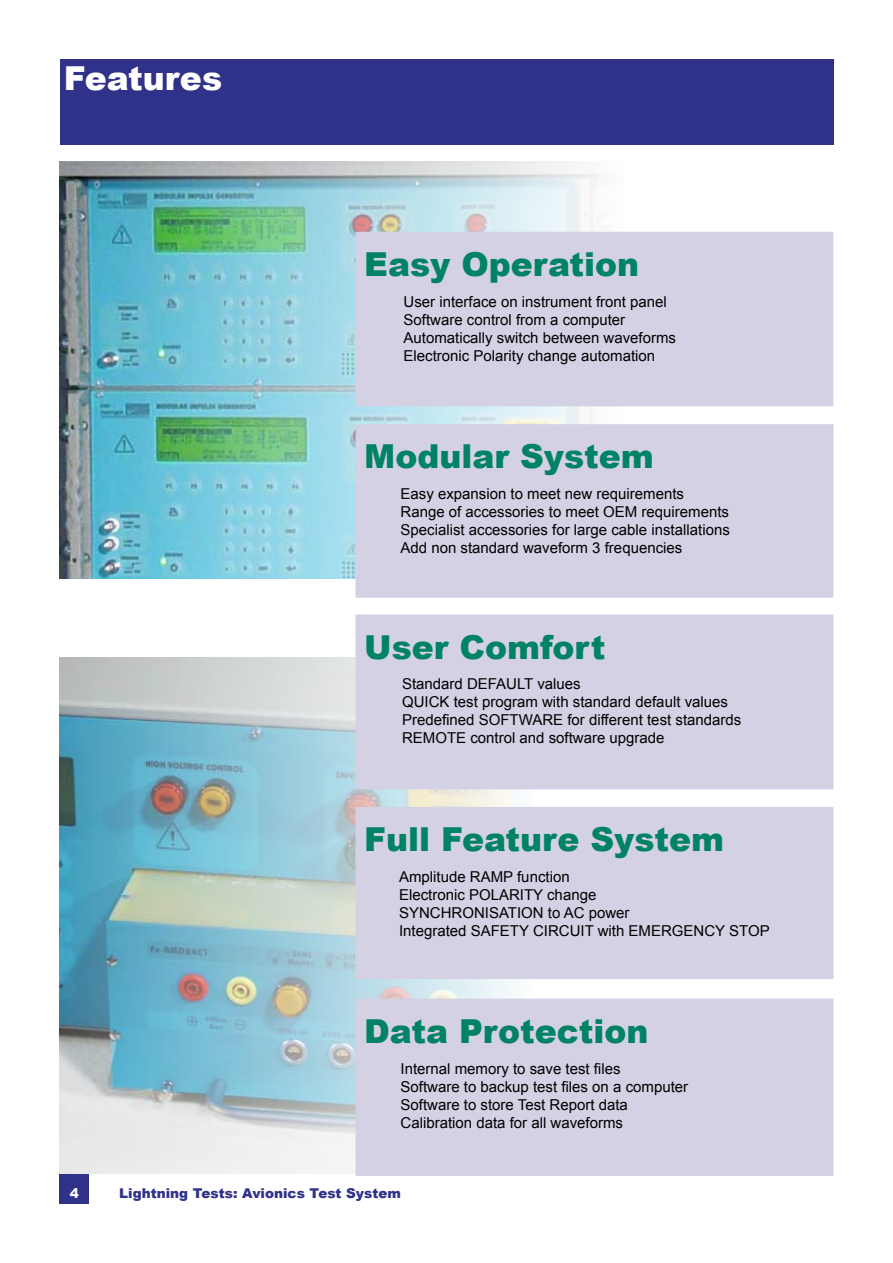
<style>
.page{position:relative;width:893px;height:1263px;background:#fff}
.page>*{position:absolute;margin:0;border:0;box-sizing:border-box;transform-origin:0 0}
.t1{font:900 33px "Arial";color:#008265}
.t2{font:900 33px "Arial";color:#fff}
.t3{font:15px/18px "Arial";color:#000}
.t4{font:900 13.5px "Arial";color:#303188}
.t5{font:900 13.5px "Arial";color:#fff}
</style>
<div class="page">
<div style="left:60px;top:1174px;width:29px;height:29px;background:#303188"></div>
<img style="left:60px;top:657px;width:704px;height:517px">
<div style="left:60px;top:60px;width:773px;height:85px;background:#303188"></div>
<img style="left:60px;top:162px;width:773px;height:416px">
<div style="left:358px;top:234px;width:473px;height:170px;background:#d4d1e4"></div>
<div style="left:356px;top:232px;width:477px;height:174px;border:4px solid #d4d1e4"></div>
<div style="left:358px;top:426px;width:473px;height:169px;background:#d4d1e4"></div>
<div style="left:356px;top:424px;width:477px;height:174px;border:4px solid #d4d1e4"></div>
<div style="left:358px;top:1001px;width:473px;height:173px;background:#d4d1e4"></div>
<div style="left:356px;top:999px;width:477px;height:177px;border:4px solid #d4d1e4"></div>
<div style="left:358px;top:809px;width:473px;height:168px;background:#d4d1e4"></div>
<div style="left:356px;top:807px;width:477px;height:172px;border:4px solid #d4d1e4"></div>
<div style="left:358px;top:617px;width:473px;height:170px;background:#d4d1e4"></div>
<div style="left:356px;top:614px;width:477px;height:175px;border:4px solid #d4d1e4"></div>
<h1 class="t2" style="left:64px;top:54px;width:160px">Features</h1>
<h1 class="t1" style="left:364px;top:240px;width:276px">Easy Operation</h1>
<p class="t3" style="left:404px;top:292px;width:274px">User interface on instrument front panel Software control from a computer Automatically switch between waveforms Electronic Polarity change automation</p>
<h1 class="t1" style="left:364px;top:432px;width:291px">Modular System</h1>
<p class="t3" style="left:400px;top:485px;width:331px">Easy expansion to meet new requirements Range of accessories to meet OEM requirements Specialist accessories for large cable installations Add non standard waveform 3 frequencies</p>
<h1 class="t1" style="left:364px;top:623px;width:243px">User Comfort</h1>
<p class="t3" style="left:402px;top:675px;width:341px">Standard DEFAULT values<br>QUICK test program with standard default values Predefined SOFTWARE for different test standards REMOTE control and software upgrade</p>
<h1 class="t1" style="left:364px;top:815px;width:361px">Full Feature System</h1>
<p class="t3" style="left:399px;top:868px;width:372px">Amplitude RAMP function<br>Electronic POLARITY change<br>SYNCHRONISATION to AC power<br>Integrated SAFETY CIRCUIT with EMERGENCY STOP</p>
<h1 class="t1" style="left:364px;top:1007px;width:286px">Data Protection</h1>
<p class="t3" style="left:400px;top:1059px;width:289px">Internal memory to save test files<br>Software to backup test files on a computer Software to store Test Report data Calibration data for all waveforms</p>
<p class="t5" style="left:70px;top:1183px;width:11px">4</p>
<p class="t4" style="left:119px;top:1183px;width:283px">Lightning Tests: Avionics Test System</p>
</div>
